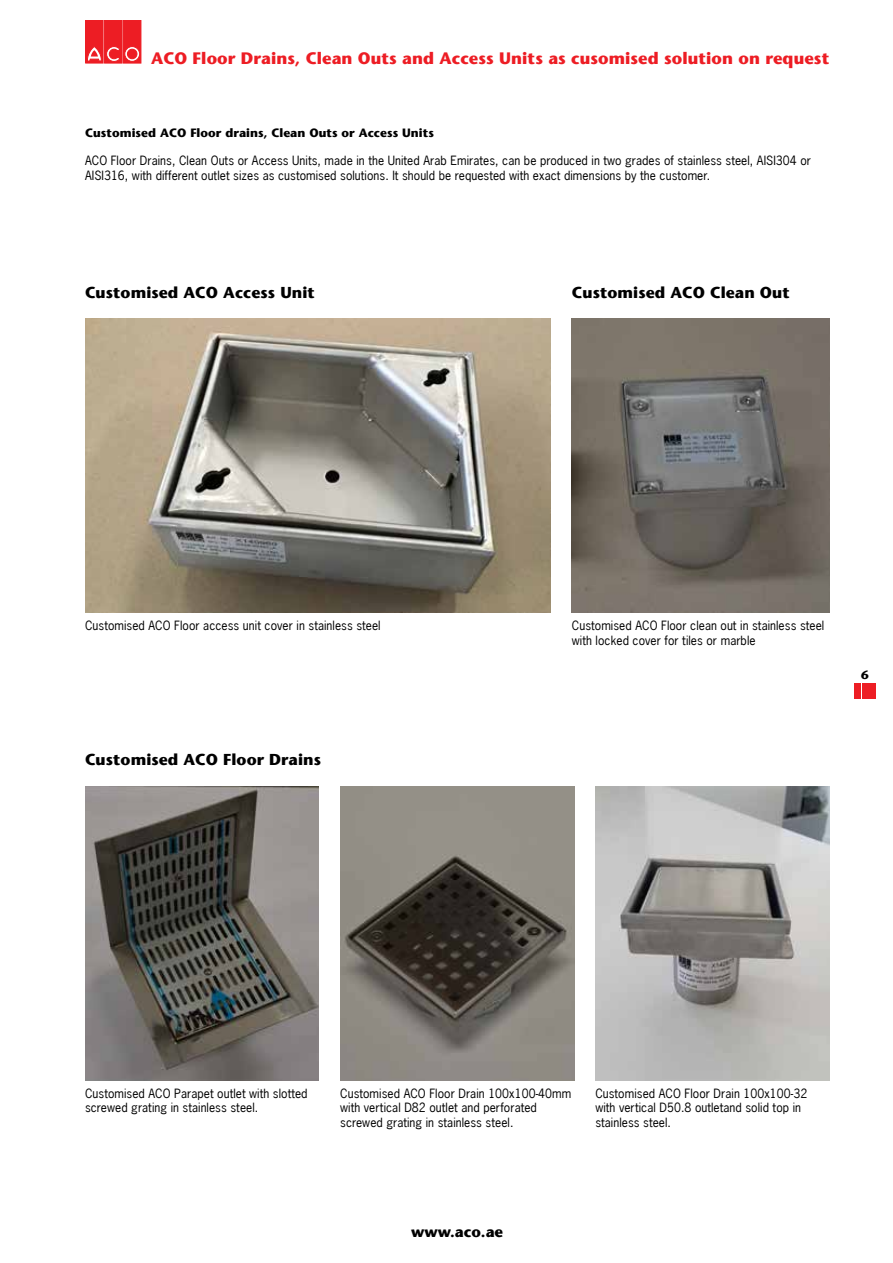
<style>
.page{position:relative;width:893px;height:1263px;background:#fff}
.page>*{position:absolute;margin:0;border:0;box-sizing:border-box;transform-origin:0 0}
.t1{font:700 16.5px "Stone Sans";letter-spacing:.005em;color:#ed1d24}
.t2{font:700 15.75px "Stone Sans";letter-spacing:.005em;color:#000}
.t3{font:700 15px "Stone Sans";color:#000}
.t4{font:12px/14.4px "News Gothic";letter-spacing:.005em;color:#000}
.t5{font:700 12px "Stone Sans";letter-spacing:.005em;color:#000}
</style>
<div class="page">
<div style="left:86px;top:21px;width:17px;height:42px;background:#ed1d24"></div>
<div style="left:86px;top:20px;width:17px;height:43px;border:1px solid #ed1d24"></div>
<div style="left:123px;top:20px;width:18px;height:43px;background:#ed1d24"></div>
<svg style="left:125px;top:47px;width:15px;height:14px"></svg>
<div style="left:125px;top:46px;width:15px;height:15px;border:1px solid #ed1d24;border-radius:50%"></div>
<div style="left:127px;top:49px;width:10px;height:10px;background:#ed1d24;border-radius:50%"></div>
<div style="left:127px;top:49px;width:10px;height:10px;border:1px solid #ed1d24;border-radius:50%"></div>
<div style="left:105px;top:20px;width:17px;height:43px;background:#ed1d24"></div>
<svg style="left:87px;top:46px;width:33px;height:16px"></svg>
<div style="left:855px;top:683px;width:6px;height:16px;background:#ed1d24"></div>
<div style="left:862px;top:683px;width:6px;height:16px;background:#ed1d24"></div>
<div style="left:869px;top:683px;width:6px;height:16px;background:#ed1d24"></div>
<img style="left:85px;top:319px;width:466px;height:293px">
<img style="left:85px;top:787px;width:234px;height:293px">
<img style="left:572px;top:319px;width:257px;height:293px">
<img style="left:595px;top:787px;width:234px;height:293px">
<img style="left:340px;top:787px;width:234px;height:293px">
<h1 class="t1" style="left:151px;top:48px;width:680px">ACO Floor Drains, Clean Outs and Access Units as cusomised solution on request</h1>
<p class="t5" style="left:85px;top:125px;width:350px">Customised ACO Floor drains, Clean Outs or Access Units</p>
<p class="t4" style="left:85px;top:154px;width:727px">ACO Floor Drains, Clean Outs or Access Units, made in the United Arab Emirates, can be produced in two grades of stainless steel, AISI304 or<br>AISI316, with different outlet sizes as customised solutions. It should be requested with exact dimensions by the customer.</p>
<h2 class="t2" style="left:85px;top:283px;width:231px">Customised ACO Access Unit</h2>
<h2 class="t2" style="left:572px;top:283px;width:219px">Customised ACO Clean Out</h2>
<p class="t4" style="left:85px;top:618px;width:297px">Customised ACO Floor access unit cover in stainless steel</p>
<h2 class="t2" style="left:85px;top:750px;width:237px">Customised ACO Floor Drains</h2>
<p class="t4" style="left:572px;top:618px;width:254px">Customised ACO Floor clean out in stainless steel with locked cover for tiles or marble</p>
<p class="t5" style="left:861px;top:668px;width:9px">6</p>
<p class="t4" style="left:85px;top:1086px;width:224px">Customised ACO Parapet outlet with slotted screwed grating in stainless steel.</p>
<p class="t4" style="left:340px;top:1086px;width:233px">Customised ACO Floor Drain 100x100-40mm with vertical D82 outlet and perforated screwed grating in stainless steel.</p>
<p class="t4" style="left:595px;top:1086px;width:213px">Customised ACO Floor Drain 100x100-32 with vertical D50.8 outletand solid top in stainless steel.</p>
<p class="t3" style="left:411px;top:1222px;width:94px">www.aco.ae</p>
</div>
